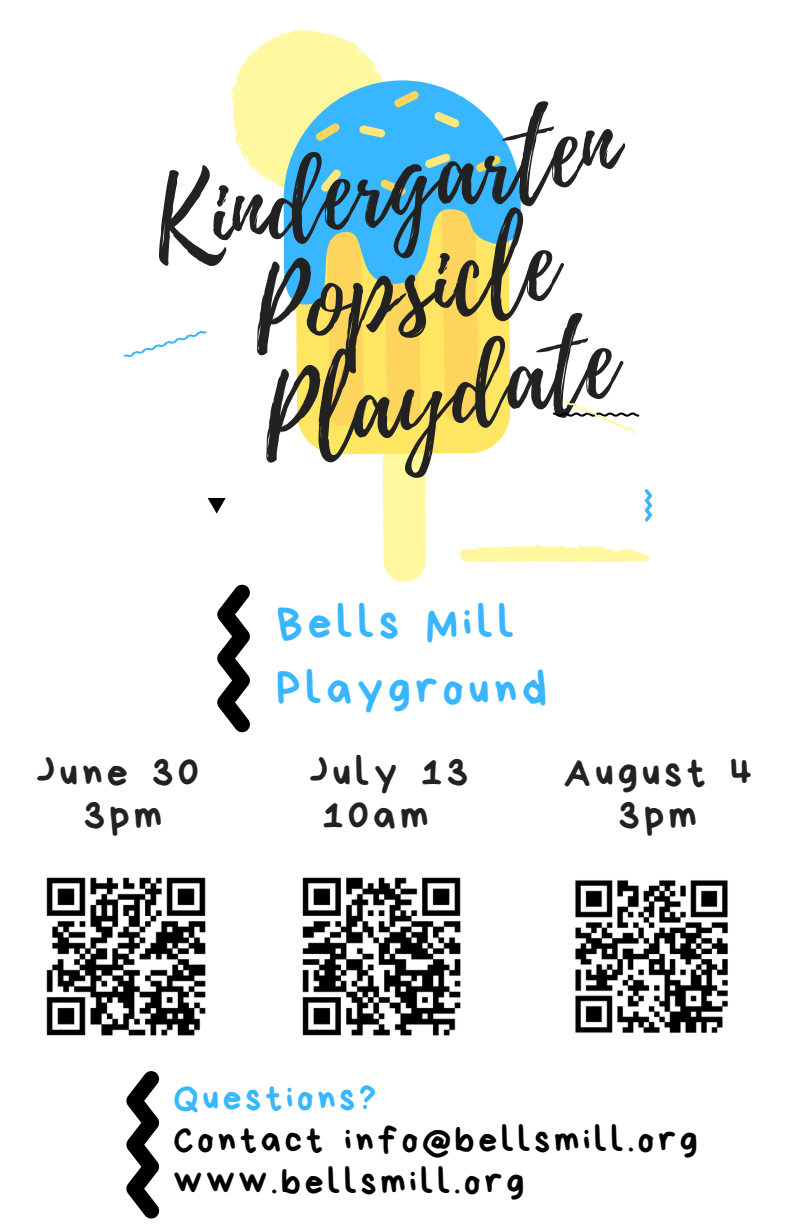
<style>
.page{position:relative;width:792px;height:1224px;background:#fff}
.page>*{position:absolute;margin:0;border:0;box-sizing:border-box;transform-origin:0 0}
.t1{font:106.8px/107.2px "Playlist Script";color:#222;text-align:center}
.t2{font:47.4px/66px "Bryndan Write";letter-spacing:.1em;color:#38b6ff}
.t3{font:42px/43.6px "Bryndan Write";letter-spacing:.1em;color:#222;text-align:center}
.t4{font:37.4px "Bryndan Write";letter-spacing:.1em;color:#000}
.t5{font:37.4px "Bryndan Write";letter-spacing:.1em;color:#38b6ff}
</style>
<div class="page">
<svg style="left:383px;top:534px;width:43px;height:48px;background:#fff8aa"></svg>
<svg style="left:305px;top:435px;width:198px;height:99px"></svg>
<svg style="left:303px;top:435px;width:177px;height:3px"></svg>
<div style="left:296px;top:362px;width:209px;height:73px;background:#fee662"></div>
<svg style="left:325px;top:362px;width:186px;height:71px;background:#fede5f"></svg>
<svg style="left:283px;top:96px;width:238px;height:266px;background:#b3d1aa"></svg>
<svg style="left:474px;top:153px;width:28px;height:22px"></svg>
<svg style="left:232px;top:30px;width:230px;height:173px"></svg>
<svg style="left:217px;top:584px;width:33px;height:148px"></svg>
<svg style="left:460px;top:545px;width:191px;height:17px"></svg>
<svg style="left:123px;top:331px;width:84px;height:26px"></svg>
<svg style="left:553px;top:399px;width:86px;height:35px"></svg>
<svg style="left:207px;top:498px;width:19px;height:16px"></svg>
<svg style="left:645px;top:489px;width:7px;height:33px"></svg>
<img style="left:46px;top:877px;width:160px;height:159px">
<img style="left:302px;top:877px;width:159px;height:159px">
<img style="left:575px;top:880px;width:153px;height:153px">
<svg style="left:126px;top:1071px;width:33px;height:148px"></svg>
<p class="t1" style="left:141px;top:178px;width:475px;rotate:-11deg">Kindergarten<br>Popsicle<br>Playdate</p>
<p class="t2" style="left:276px;top:590px;width:272px">Bells Mill<br>Playground</p>
<h2 class="t3" style="left:36px;top:750px;width:164px">June 30<br>3pm</h2>
<h3 class="t3" style="left:322px;top:750px;width:147px;text-align:left;text-indent:-13px">July 13<br>10am</h3>
<h1 class="t3" style="left:564px;top:750px;width:190px">August 4<br>3pm</h1>
<h3 class="t5" style="left:173px;top:1079px;width:204px">Questions?</h3>
<h3 class="t4" style="left:173px;top:1121px;width:526px">Contact info@bellsmill.org</h3>
<p class="t4" style="left:173px;top:1163px;width:352px">www.bellsmill.org</p>
</div>
